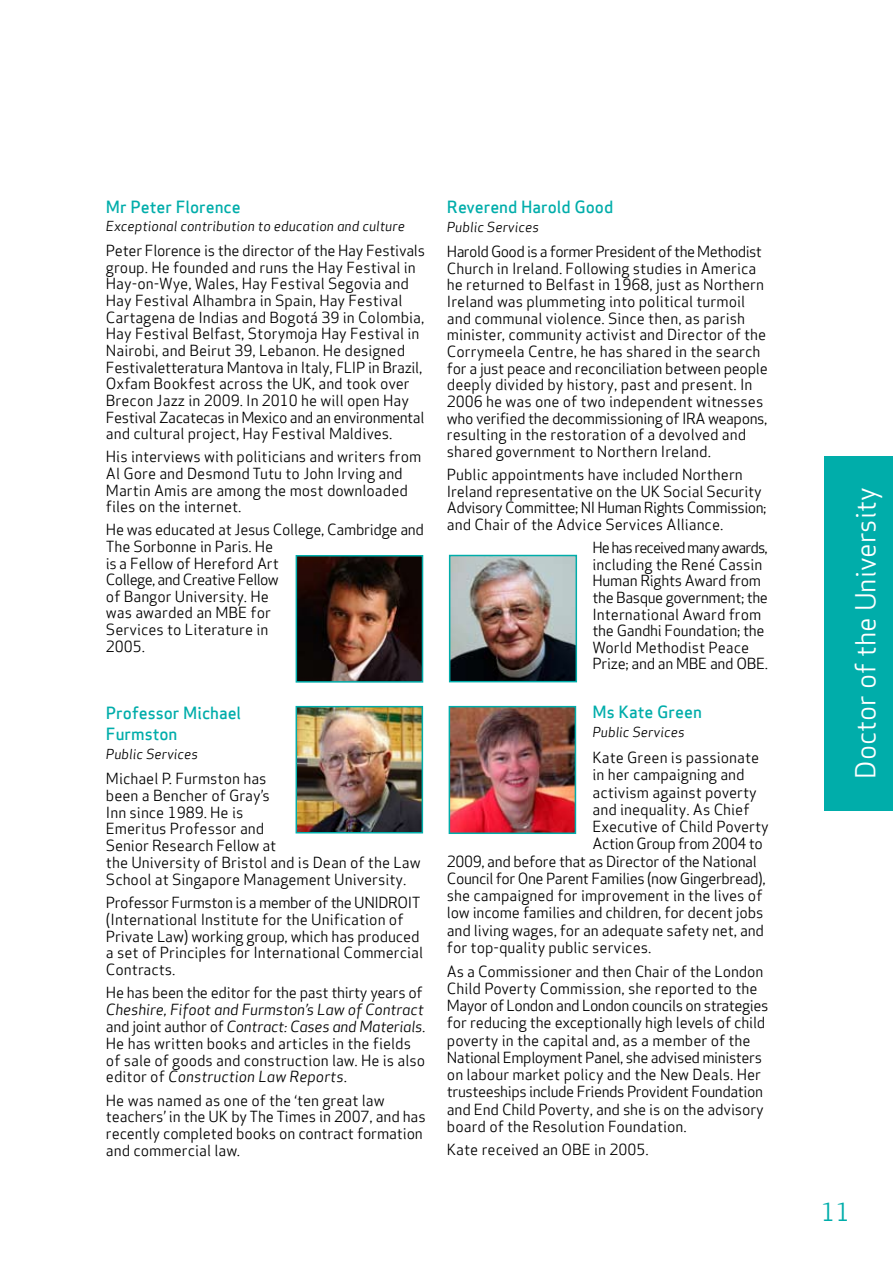
<style>
.page{position:relative;width:893px;height:1263px;background:#fff}
.page>*{position:absolute;margin:0;border:0;box-sizing:border-box;transform-origin:0 0}
.t1{font:27px "Apex Sans Book T";color:#fff}
.t2{font:24px "Apex Sans Book T";color:#00adaa}
.t3{font:16.5px/21px "Apex Sans Medium T";color:#00adaa}
.t4{font:15px/16.6px "Apex Sans Book T";color:#000}
.t5{font:15px/16.6px "Apex Sans Book T";letter-spacing:-.02em;color:#000}
.t6{font:15px/16.8px "Apex Sans Book Italic T";letter-spacing:-.01em;color:#000}
.t7{font:15px "Apex Sans Book T";letter-spacing:-.03em;color:#000}
.t8{font:15px "Apex Sans Book T";letter-spacing:-.025em;color:#000}
.t9{font:13.5px "Apex Sans Book Italic T";color:#000}
.s1{font-family:"Apex Sans Book T"}
</style>
<div class="page">
<img style="left:452px;top:709px;width:121px;height:122px">
<div style="left:449px;top:706px;width:127px;height:128px;border:2px solid #00adaa"></div>
<img style="left:299px;top:709px;width:121px;height:121px">
<div style="left:296px;top:706px;width:127px;height:127px;border:2px solid #00adaa"></div>
<div style="left:825px;top:456px;width:68px;height:354px;background:#00adaa"></div>
<img style="left:299px;top:558px;width:121px;height:122px">
<div style="left:296px;top:555px;width:127px;height:128px;border:2px solid #00adaa"></div>
<img style="left:452px;top:558px;width:122px;height:121px">
<div style="left:449px;top:555px;width:128px;height:127px;border:2px solid #00adaa"></div>
<p class="t3" style="left:106px;top:196px;width:136px">Mr Peter Florence</p>
<p class="t9" style="left:106px;top:217px;width:301px">Exceptional contribution to education and culture</p>
<p class="t4" style="left:106px;top:242px;width:321px">Peter Florence is the director of the Hay Festivals group. He founded and runs the Hay Festival in Hay-on-Wye, Wales, Hay Festival Segovia and Hay Festival Alhambra in Spain, Hay Festival Cartagena de Indias and Bogotá 39 in Colombia, Hay Festival Belfast, Storymoja Hay Festival in Nairobi, and Beirut 39, Lebanon. He designed Festivaletteratura Mantova in Italy, FLIP in Brazil, Oxfam Bookfest across the UK, and took over Brecon Jazz in 2009. In 2010 he will open Hay Festival Zacatecas in Mexico and an environmental and cultural project, Hay Festival Maldives.</p>
<p class="t4" style="left:106px;top:448px;width:317px">His interviews with politicians and writers from Al Gore and Desmond Tutu to John Irving and Martin Amis are among the most downloaded files on the internet.</p>
<p class="t4" style="left:106px;top:521px;width:320px">He was educated at Jesus College, Cambridge and<br>The Sorbonne in Paris. He<br>is a Fellow of Hereford Art<br>College, and Creative Fellow<br>of Bangor University. He<br>was awarded an MBE for<br>Services to Literature in<br>2005.</p>
<p class="t3" style="left:106px;top:702px;width:137px">Professor Michael<br>Furmston</p>
<p class="t9" style="left:106px;top:745px;width:94px">Public Services</p>
<p class="t4" style="left:106px;top:770px;width:316px">Michael P. Furmston has<br>been a Bencher of Gray’s<br>Inn since 1989. He is<br>Emeritus Professor and<br>Senior Research Fellow at<br>the University of Bristol and is Dean of the Law<br>School at Singapore Management University.</p>
<p class="t4" style="left:106px;top:894px;width:319px">Professor Furmston is a member of the UNIDROIT (International Institute for the Unification of Private Law) working group, which has produced a set of Principles for International Commercial Contracts.</p>
<p class="t5" style="left:106px;top:984px;width:318px">He has been the editor for the past thirty years of</p>
<p class="t6" style="left:106px;top:1001px;width:321px">Cheshire, Fifoot and Furmston’s Law of Contract <span class="s1">and joint author of</span> Contract: Cases and Materials<span class="s1">.</span></p>
<p class="t4" style="left:106px;top:1035px;width:321px">He has written books and articles in the fields of sale of goods and construction law. He is also</p>
<p class="t6" style="left:106px;top:1068px;width:243px"><span class="s1">editor of</span> Construction Law Reports<span class="s1">.</span></p>
<p class="t4" style="left:106px;top:1091px;width:321px">He was named as one of the ‘ten great law teachers’ in the UK by The Times in 2007, and has recently completed books on contract formation and commercial law.</p>
<p class="t3" style="left:447px;top:196px;width:168px">Reverend Harold Good</p>
<p class="t9" style="left:447px;top:218px;width:94px">Public Services</p>
<p class="t4" style="left:447px;top:243px;width:322px">Harold Good is a former President of the Methodist Church in Ireland. Following studies in America he returned to Belfast in 1968, just as Northern Ireland was plummeting into political turmoil and communal violence. Since then, as parish minister, community activist and Director of the Corrymeela Centre, he has shared in the search for a just peace and reconciliation between people deeply divided by history, past and present. In 2006 he was one of two independent witnesses who verified the decommissioning of IRA weapons, resulting in the restoration of a devolved and shared government to Northern Ireland.</p>
<p class="t4" style="left:447px;top:466px;width:321px">Public appointments have included Northern Ireland representative on the UK Social Security Advisory Committee; NI Human Rights Commission; and Chair of the Advice Services Alliance.</p>
<p class="t5" style="left:592px;top:539px;width:177px">He has received many awards, including the René Cassin<br>Human Rights Award from the Basque government; the<br>International Award from the Gandhi Foundation; the<br>World Methodist Peace<br>Prize; and an MBE and OBE.</p>
<p class="t3" style="left:592px;top:701px;width:111px">Ms Kate Green</p>
<p class="t9" style="left:592px;top:724px;width:94px">Public Services</p>
<p class="t4" style="left:592px;top:749px;width:168px">Kate Green is passionate</p>
<p class="t4" style="left:592px;top:766px;width:154px">in her campaigning and</p>
<p class="t4" style="left:592px;top:784px;width:166px">activism against poverty</p>
<p class="t4" style="left:592px;top:801px;width:158px">and inequality. As Chief</p>
<p class="t4" style="left:592px;top:818px;width:178px">Executive of Child Poverty</p>
<p class="t7" style="left:592px;top:834px;width:172px">Action Group from 2004 to</p>
<p class="t8" style="left:447px;top:851px;width:311px">2009, and before that as Director of the National</p>
<p class="t7" style="left:447px;top:869px;width:320px">Council for One Parent Families (now Gingerbread),</p>
<p class="t4" style="left:447px;top:887px;width:317px">she campaigned for improvement in the lives of</p>
<p class="t4" style="left:447px;top:904px;width:318px">low income families and children, for decent jobs</p>
<p class="t4" style="left:447px;top:922px;width:319px">and living wages, for an adequate safety net, and</p>
<p class="t4" style="left:447px;top:939px;width:206px">for top-quality public services.</p>
<p class="t4" style="left:447px;top:962px;width:323px;line-height:17.2px">As a Commissioner and then Chair of the London Child Poverty Commission, she reported to the Mayor of London and London councils on strategies for reducing the exceptionally high levels of child poverty in the capital and, as a member of the National Employment Panel, she advised ministers on labour market policy and the New Deals. Her trusteeships include Friends Provident Foundation and End Child Poverty, and she is on the advisory board of the Resolution Foundation.</p>
<p class="t4" style="left:447px;top:1141px;width:203px">Kate received an OBE in 2005.</p>
<h1 class="t1" style="left:848px;top:779px;width:293px;rotate:-90deg">Doctor of the University</h1>
<h2 class="t2" style="left:821px;top:1196px;width:30px">11</h2>
</div>
